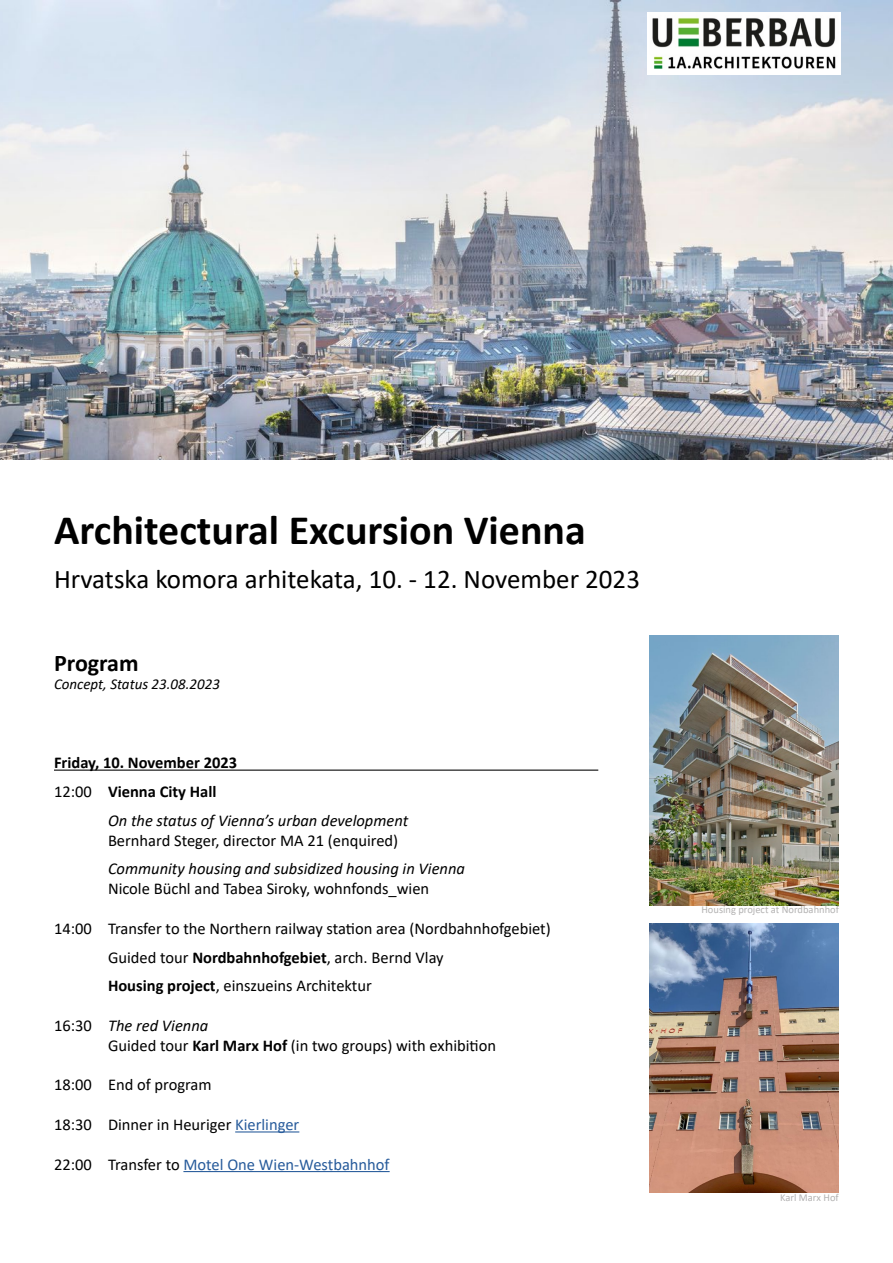
<style>
.page{position:relative;width:893px;height:1263px;background:#fff}
.page>*{position:absolute;margin:0;border:0;box-sizing:border-box;transform-origin:0 0}
.t1{font:700 42px "Calibri";color:#000}
.t2{font:27px "Calibri";color:#000}
.t3{font:700 24px "Calibri";color:#000}
.t4{font:16.5px/28.8px "Calibri";color:#000}
.t5{font:italic 16.5px "Calibri";color:#000}
.t6{font:700 16.5px/28.8px "Calibri";color:#000}
.t7{font:16.5px "Calibri";color:#275b9b}
.t8{font:italic 15px "Calibri";color:#000}
.t9{font:10.5px "Calibri";color:#b3b2b2}
.s1{font-weight:400}
.s2{font-weight:700}
.s3{font-style:italic}
.s4{color:#275b9b}
.s5{color:#000}
</style>
<div class="page">
<img style="left:0;top:0;width:893px;height:459px">
<img style="left:648px;top:13px;width:193px;height:61px">
<hr style="left:54px;top:769px;width:544px;height:2px;background:#000">
<hr style="left:235px;top:1131px;width:64px;height:1px;background:#275b9b">
<hr style="left:183px;top:1171px;width:207px;height:1px;background:#275b9b">
<img style="left:649px;top:636px;width:190px;height:269px">
<img style="left:649px;top:923px;width:190px;height:269px">
<h1 class="t1" style="left:54px;top:501px;width:533px">Architectural Excursion Vienna</h1>
<h2 class="t2" style="left:54px;top:560px;width:587px">Hrvatska komora arhitekata, 10. - 12. November 2023</h2>
<h3 class="t3" style="left:54px;top:646px;width:86px">Program</h3>
<p class="t8" style="left:54px;top:673px;width:168px">Concept, Status 23.08.2023</p>
<p class="t6" style="left:54px;top:748px;width:185px">Friday, 10. November 2023<br><span class="s1">12:00</span> Vienna City Hall</p>
<p class="t5" style="left:108px;top:809px;width:302px">On the status of Vienna’s urban development</p>
<p class="t4" style="left:108px;top:825px;width:292px">Bernhard Steger, director MA 21 (enquired)</p>
<p class="t5" style="left:108px;top:857px;width:359px">Community housing and subsidized housing in Vienna</p>
<p class="t4" style="left:108px;top:874px;width:323px">Nicole Büchl and Tabea Siroky, wohnfonds_wien</p>
<p class="t4" style="left:108px;top:913px;width:444px;text-indent:-54px">14:00 Transfer to the Northern railway station area (Nordbahnhofgebiet)<br>Guided tour <span class="s2">Nordbahnhofgebiet</span>, arch. Bernd Vlay<br><span class="s2">Housing project</span>, einszueins Architektur</p>
<p class="t4" style="left:108px;top:1015px;width:390px;line-height:19.8px;text-indent:-54px">16:30 <span class="s3">The red Vienna<br></span>Guided tour <span class="s2">Karl Marx Hof</span> (in two groups) with exhibition</p>
<p class="t4" style="left:54px;top:1070px;width:159px">18:00 End of program</p>
<p class="t4" style="left:54px;top:1110px;width:247px">18:30 Dinner in Heuriger <span class="s4">Kierlinger</span></p>
<p class="t7" style="left:54px;top:1153px;width:337px"><span class="s5">22:00 Transfer to</span> Motel One Wien-Westbahnhof</p>
<p class="t9" style="left:701px;top:903px;width:139px">Housing project at Nordbahnhof</p>
<p class="t9" style="left:780px;top:1190px;width:60px">Karl Marx Hof</p>
</div>
